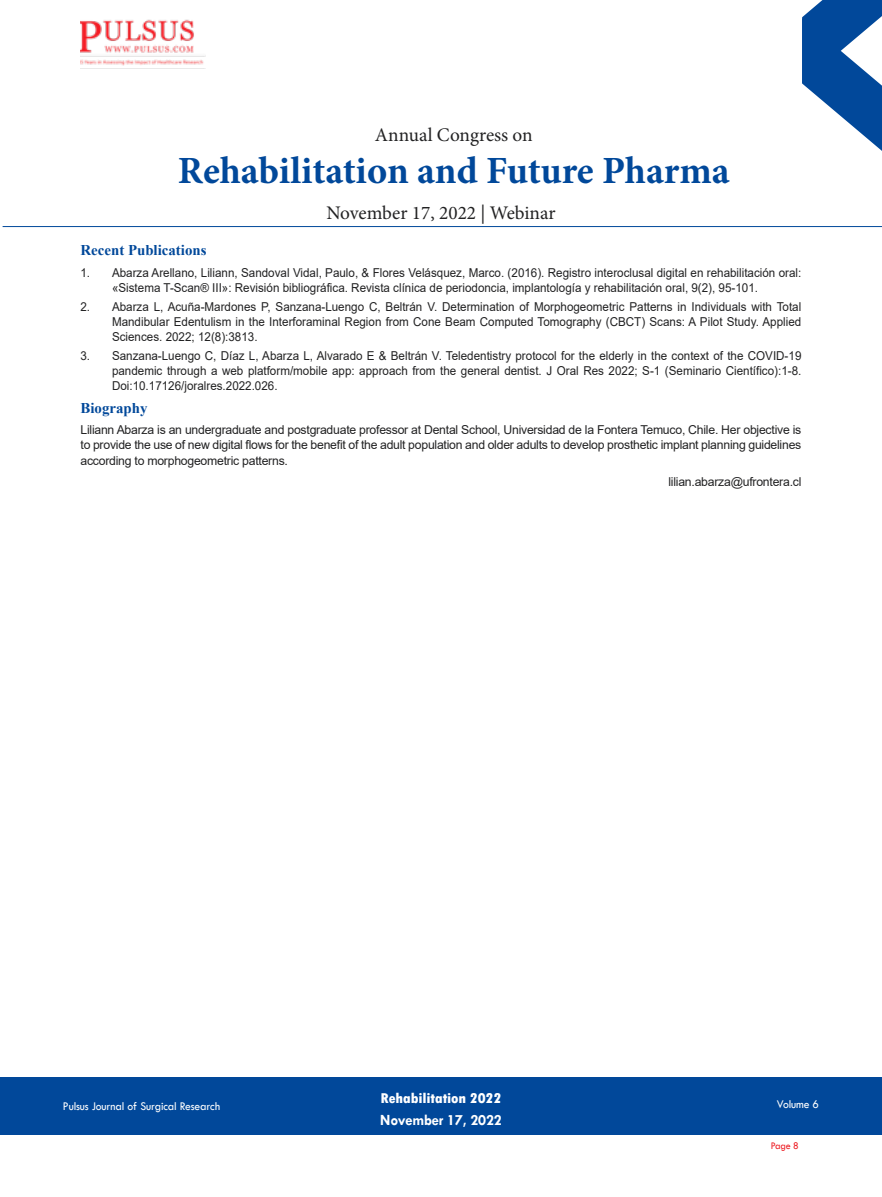
<style>
.page{position:relative;width:882px;height:1197px;background:#fff}
.page>*{position:absolute;margin:0;border:0;box-sizing:border-box;transform-origin:0 0}
.t1{font:700 38.5px "Minion Pro";letter-spacing:-.005em;color:#01489a}
.t2{font:19.25px "Minion Pro";letter-spacing:-.005em;color:#222223}
.t3{font:700 15.75px "Tw Cen";letter-spacing:-.01em;color:#fff;scale:.95 1}
.t4{font:700 14.88px "Times New Roman";color:#01489a}
.t5{font:800 condensed 14.88px "Tw Cen";letter-spacing:-.01em;color:#fff;scale:1.1 1}
.t6{font:12.25px/14.7px "Arial";color:#222223;text-align:justify;scale:.95 1}
.t7{font:12.25px/15.8px "Arial";color:#222223;text-align:justify}
.t8{font:12.25px "Tw Cen";letter-spacing:-.01em;color:#fff;scale:.95 1}
.t9{font:12.25px "Arial";letter-spacing:-.02em;color:#222223}
.t10{font:10.5px "Tw Cen";color:#ed1d24;scale:.95 1}
</style>
<div class="page">
<div style="left:0;top:1077px;width:882px;height:58px;background:#01489a"></div>
<hr style="left:3px;top:226px;width:879px;height:1px;background:#01489a">
<img style="left:81px;top:19px;width:125px;height:50px">
<svg style="left:802px;top:0;width:80px;height:151px"></svg>
<h2 class="t2" style="left:375px;top:122px;width:159px">Annual Congress on</h2>
<h1 class="t1" style="left:178px;top:144px;width:553px">Rehabilitation and Future Pharma</h1>
<h2 class="t2" style="left:326px;top:200px;width:231px">November 17, 2022 | Webinar</h2>
<p class="t4" style="left:81px;top:239px;width:128px">Recent Publications</p>
<p class="t6" style="left:112px;top:265px;width:727px;text-indent:-32px">1. Abarza Arellano, Liliann, Sandoval Vidal, Paulo, &amp; Flores Velásquez, Marco. (2016). Registro interoclusal digital en rehabilitación oral: «Sistema T-Scan® III»: Revisión bibliográfica. Revista clínica de periodoncia, implantología y rehabilitación oral, 9(2), 95-101.</p>
<p class="t6" style="left:112px;top:299px;width:727px;text-indent:-32px">2. Abarza L, Acuña-Mardones P, Sanzana-Luengo C, Beltrán V. Determination of Morphogeometric Patterns in Individuals with Total Mandibular Edentulism in the Interforaminal Region from Cone Beam Computed Tomography (CBCT) Scans: A Pilot Study. Applied Sciences. 2022; 12(8):3813.</p>
<p class="t6" style="left:112px;top:349px;width:727px;text-indent:-32px">3. Sanzana-Luengo C, Díaz L, Abarza L, Alvarado E &amp; Beltrán V. Teledentistry protocol for the elderly in the context of the COVID-19 pandemic through a web platform/mobile app: approach from the general dentist. J Oral Res 2022; S-1 (Seminario Científico):1-8.<br>Doi:10.17126/joralres.2022.026.</p>
<p class="t4" style="left:81px;top:397px;width:68px">Biography</p>
<p class="t7" style="left:81px;top:421px;width:722px">Liliann Abarza is an undergraduate and postgraduate professor at Dental School, Universidad de la Fontera Temuco, Chile. Her objective is to provide the use of new digital flows for the benefit of the adult population and older adults to develop prosthetic implant planning guidelines according to morphogeometric patterns.</p>
<p class="t9" style="left:669px;top:473px;width:134px">lilian.abarza@ufrontera.cl</p>
<p class="t5" style="left:381px;top:1089px;width:111px">Rehabilitation 2022</p>
<p class="t3" style="left:380px;top:1111px;width:129px">November 17, 2022</p>
<p class="t8" style="left:63px;top:1099px;width:167px">Pulsus Journal of Surgical Research</p>
<p class="t8" style="left:777px;top:1097px;width:46px">Volume 6</p>
<p class="t10" style="left:771px;top:1140px;width:31px">Page 8</p>
</div>
